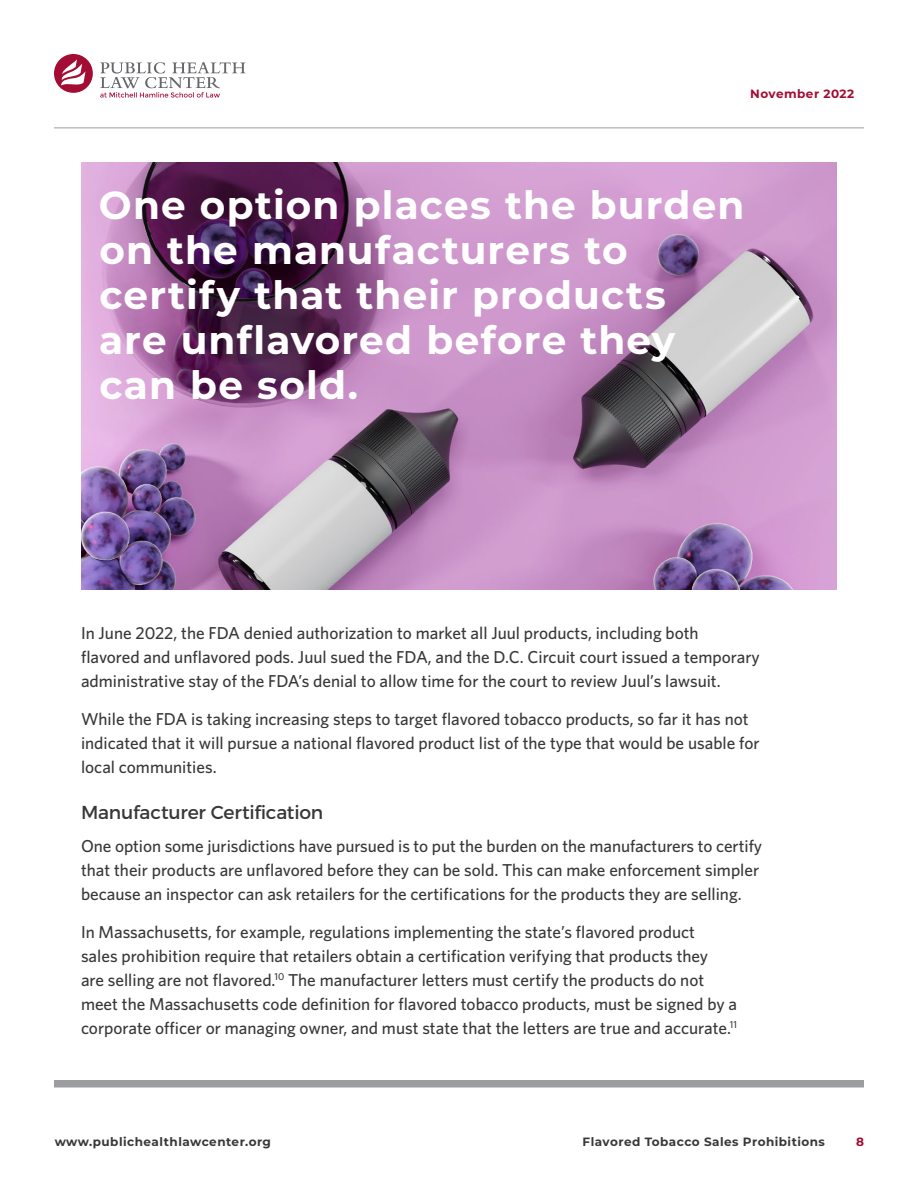
<style>
.page{position:relative;width:918px;height:1188px;background:#fff}
.page>*{position:absolute;margin:0;border:0;box-sizing:border-box;transform-origin:0 0}
.pullquote__large_typ{font:700 39px/45px "Montserrat";letter-spacing:.03em;color:#fff}
.SH_level_2{font:18.75px "Montserrat";letter-spacing:-.01em;color:#383839}
.body{font:500 17.25px/24px "Whitney";color:#383839}
.t1{font:700 12px "Montserrat";letter-spacing:.04em;color:#383839}
.t2{font:700 12px "Montserrat";letter-spacing:.04em;color:#a30c33}
</style>
<div class="page">
<div style="left:54px;top:1080px;width:810px;height:8px;background:#9b9da0"></div>
<hr style="left:54px;top:128px;width:810px;height:1px;background:#9b9da0">
<img style="left:81px;top:162px;width:756px;height:428px">
<svg style="left:54px;top:54px;width:39px;height:39px"></svg>
<svg style="left:100px;top:62px;width:145px;height:36px"></svg>
<p class="t2" style="left:750px;top:85px;width:105px">November 2022</p>
<p class="pullquote__large_typ" style="left:99px;top:181px;width:647px">One option places the burden on the manufacturers to certify that their products<br>are unflavored before they can be sold.</p>
<p class="body" style="left:81px;top:621px;width:680px">In June 2022, the FDA denied authorization to market all Juul products, including both flavored and unflavored pods. Juul sued the FDA, and the D.C. Circuit court issued a temporary administrative stay of the FDA’s denial to allow time for the court to review Juul’s lawsuit.</p>
<p class="body" style="left:81px;top:706px;width:680px">While the FDA is taking increasing steps to target flavored tobacco products, so far it has not indicated that it will pursue a national flavored product list of the type that would be usable for local communities.</p>
<p class="SH_level_2" style="left:81px;top:801px;width:244px">Manufacturer Certification</p>
<p class="body" style="left:81px;top:834px;width:683px">One option some jurisdictions have pursued is to put the burden on the manufacturers to certify that their products are unflavored before they can be sold. This can make enforcement simpler because an inspector can ask retailers for the certifications for the products they are selling.</p>
<p class="body" style="left:81px;top:919px;width:658px">In Massachusetts, for example, regulations implementing the state’s flavored product<br>sales prohibition require that retailers obtain a certification verifying that products they<br>are selling are not flavored.<sup>10</sup> The manufacturer letters must certify the products do not meet the Massachusetts code definition for flavored tobacco products, must be signed by a corporate officer or managing owner, and must state that the letters are true and accurate.<sup>11</sup></p>
<p class="t1" style="left:55px;top:1133px;width:218px">www.publichealthlawcenter.org</p>
<p class="t1" style="left:583px;top:1133px;width:244px">Flavored Tobacco Sales Prohibitions</p>
<p class="t2" style="left:856px;top:1133px;width:9px">8</p>
</div>
